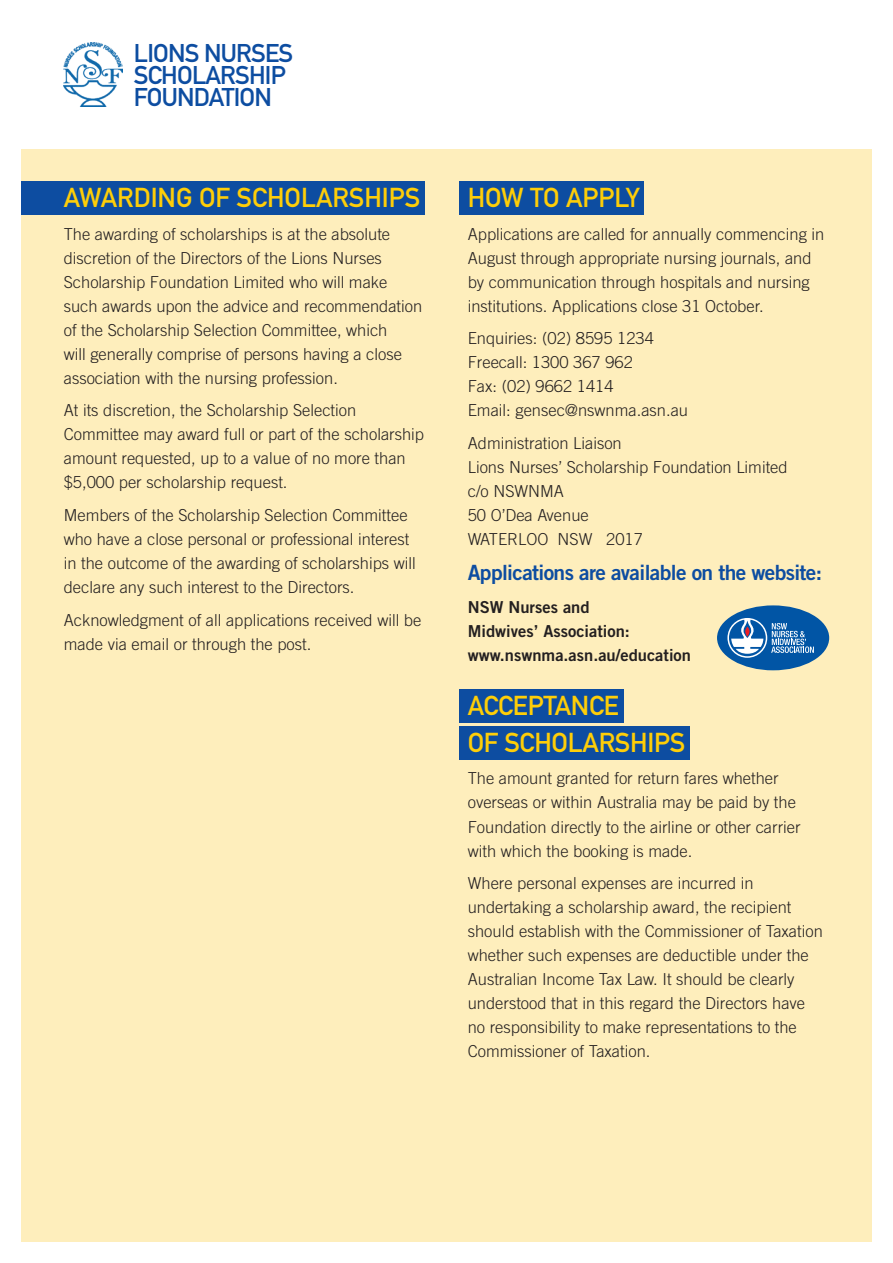
<style>
.page{position:relative;width:893px;height:1263px;background:#fff}
.page>*{position:absolute;margin:0;border:0;box-sizing:border-box;transform-origin:0 0}
.t1{font:27px/37px "DIN Mittelschrift";letter-spacing:-.01em;color:#fece08}
.t2{font:25.35px/22.5px "DIN Mittelschrift";letter-spacing:-.03em;color:#0d4da1}
.t3{font:21px "Trade Gothic Bold Two";letter-spacing:-.03em;color:#0d4da1}
.t4{font:300 16.5px/24px "Trade Gothic";color:#231f20}
.t5{font:16.5px/24px "Trade Gothic Bold Two";color:#231f20}
</style>
<div class="page">
<div style="left:21px;top:149px;width:851px;height:1093px;background:#feeebc"></div>
<img style="left:64px;top:43px;width:59px;height:63px">
<div style="left:21px;top:182px;width:404px;height:33px;background:#0d4da1"></div>
<div style="left:459px;top:182px;width:185px;height:33px;background:#0d4da1"></div>
<div style="left:459px;top:689px;width:164px;height:34px;background:#0d4da1"></div>
<div style="left:459px;top:726px;width:231px;height:34px;background:#0d4da1"></div>
<div style="left:717px;top:605px;width:112px;height:65px;background:#0155a5;border-radius:50%"></div>
<svg style="left:727px;top:618px;width:40px;height:40px"></svg>
<svg style="left:729px;top:620px;width:85px;height:36px"></svg>
<h2 class="t2" style="left:134px;top:42px;width:161px">LIONS NURSES<br>SCHOLARSHIP<br>FOUNDATION</h2>
<h1 class="t1" style="left:64px;top:180px;width:358px">AWARDING OF SCHOLARSHIPS</h1>
<p class="t4" style="left:64px;top:222px;width:360px">The awarding of scholarships is at the absolute discretion of the Directors of the Lions Nurses Scholarship Foundation Limited who will make such awards upon the advice and recommendation of the Scholarship Selection Committee, which<br>will generally comprise of persons having a close association with the nursing profession.</p>
<p class="t4" style="left:64px;top:398px;width:362px">At its discretion, the Scholarship Selection Committee may award full or part of the scholarship amount requested, up to a value of no more than $5,000 per scholarship request.</p>
<p class="t4" style="left:64px;top:503px;width:354px">Members of the Scholarship Selection Committee who have a close personal or professional interest in the outcome of the awarding of scholarships will declare any such interest to the Directors.</p>
<p class="t4" style="left:64px;top:607px;width:359px">Acknowledgment of all applications received will be made via email or through the post.</p>
<h1 class="t1" style="left:468px;top:180px;width:173px">HOW TO APPLY</h1>
<p class="t4" style="left:468px;top:222px;width:358px">Applications are called for annually commencing in August through appropriate nursing journals, and by communication through hospitals and nursing institutions. Applications close 31 October.</p>
<p class="t4" style="left:468px;top:326px;width:222px">Enquiries: (02) 8595 1234<br>Freecall: 1300 367 962<br>Fax: (02) 9662 1414<br>Email: gensec@nswnma.asn.au</p>
<p class="t4" style="left:468px;top:431px;width:321px">Administration Liaison<br>Lions Nurses’ Scholarship Foundation Limited c/o NSWNMA<br>50 O’Dea Avenue<br>WATERLOO NSW 2017</p>
<p class="t3" style="left:468px;top:560px;width:356px">Applications are available on the website:</p>
<p class="t5" style="left:468px;top:595px;width:225px">NSW Nurses and<br>Midwives’ Association: www.nswnma.asn.au/education</p>
<h1 class="t1" style="left:468px;top:687px;width:219px">ACCEPTANCE<br>OF SCHOLARSHIPS</h1>
<p class="t4" style="left:468px;top:766px;width:334px">The amount granted for return fares whether overseas or within Australia may be paid by the Foundation directly to the airline or other carrier with which the booking is made.</p>
<p class="t4" style="left:468px;top:871px;width:357px">Where personal expenses are incurred in undertaking a scholarship award, the recipient should establish with the Commissioner of Taxation whether such expenses are deductible under the Australian Income Tax Law. It should be clearly understood that in this regard the Directors have no responsibility to make representations to the Commissioner of Taxation.</p>
</div>
